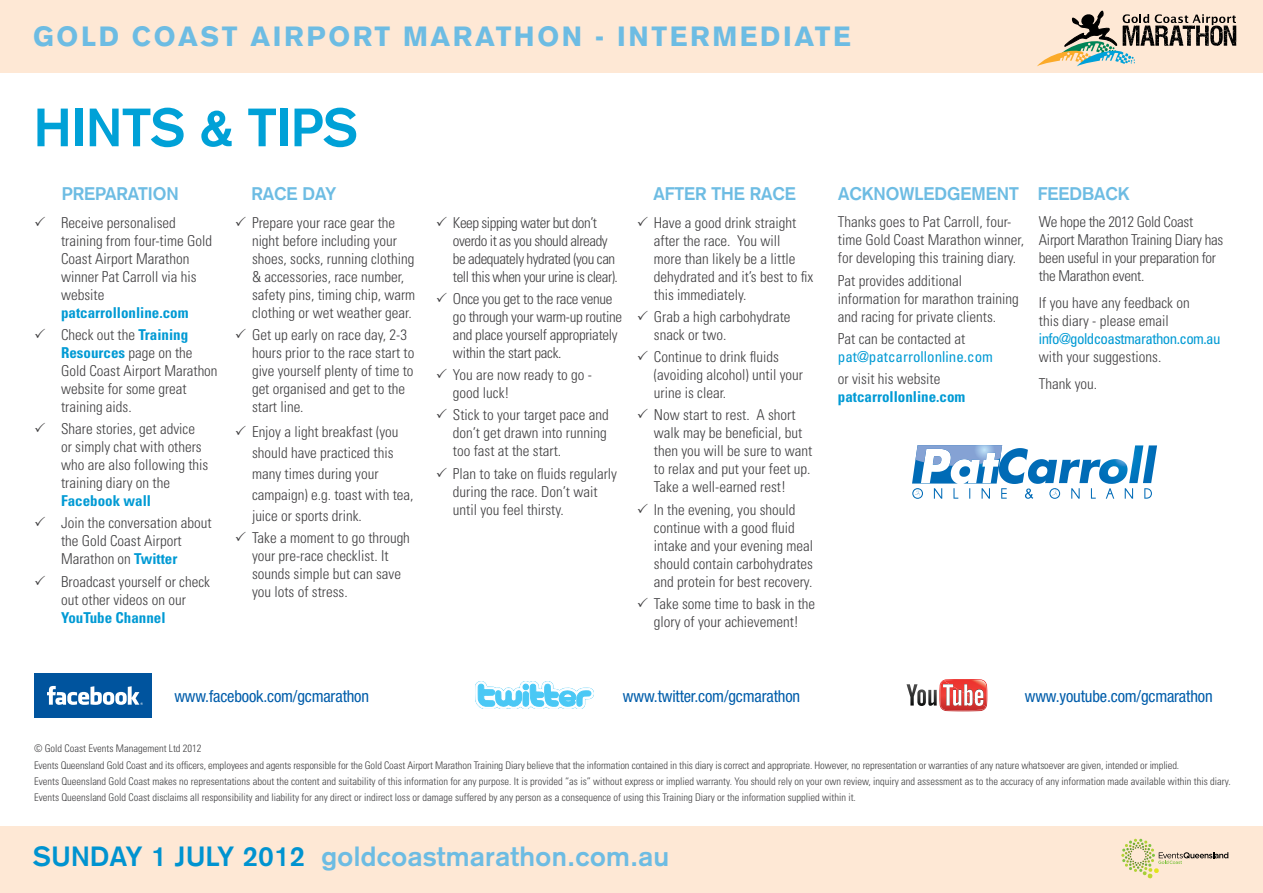
<style>
.page{position:relative;width:1263px;height:893px;background:#fff}
.page>*{position:absolute;margin:0;border:0;box-sizing:border-box;transform-origin:0 0}
.t1{font:700 52.95px "Akzidenz Grotesk";color:#00a1d7}
.t2{font:700 27.3px "Akzidenz Grotesk";letter-spacing:.015em;color:#6dbce3}
.t3{font:900 27.3px "Akzidenz Grotesk";letter-spacing:.095em;color:#6dbce3}
.t4{font:700 27.3px "Akzidenz Grotesk";color:#0093d0}
.t5{font:700 18px "Akzidenz Grotesk";color:#6dbce3}
.t6{font:condensed 16.5px "Helvetica Neue";letter-spacing:-.01em;color:#005daa}
.t7{font:300 condensed 15px/18px "Univers";color:#414042}
.t8{font:300 condensed 15px/18px "Univers";letter-spacing:-.02em;color:#414042}
.t9{font:300 condensed 15px/18px "Univers";letter-spacing:-.03em;color:#414042}
.t10{font:700 condensed 15px "Univers";color:#009ad4}
.t11{font:condensed 15px "Univers";letter-spacing:-.04em;color:#009ad4}
.t12{font:condensed 15px "Univers";color:#009ad4}
.t13{font:300 condensed 10.5px/16.2px "Univers";color:#414042}
.s1{font-weight:700;color:#009ad4}
.s2{color:#0093d0}
</style>
<div class="page">
<div style="left:0;top:0;width:1263px;height:72px;background:#fee8d5"></div>
<svg style="left:1037px;top:11px;width:199px;height:55px"></svg>
<div style="left:0;top:826px;width:1263px;height:67px;background:#fee8d5"></div>
<svg style="left:1121px;top:839px;width:107px;height:39px"></svg>
<svg style="left:912px;top:445px;width:245px;height:54px"></svg>
<div style="left:34px;top:673px;width:118px;height:44px;background:#00549e"></div>
<svg style="left:47px;top:686px;width:96px;height:19px"></svg>
<svg style="left:475px;top:681px;width:119px;height:28px"></svg>
<svg style="left:906px;top:679px;width:81px;height:32px"></svg>
<h2 class="t3" style="left:33px;top:20px;width:819px">GOLD COAST AIRPORT MARATHON - INTERMEDIATE</h2>
<h1 class="t1" style="left:34px;top:96px;width:325px">HINTS &amp; TIPS</h1>
<p class="t5" style="left:62px;top:183px;width:119px">PREPARATION</p>
<p class="t5" style="left:252px;top:183px;width:87px">RACE DAY</p>
<p class="t5" style="left:653px;top:183px;width:144px">AFTER THE RACE</p>
<p class="t5" style="left:838px;top:183px;width:293px">ACKNOWLEDGEMENT FEEDBACK</p>
<p class="t7" style="left:61px;top:213px;width:153px;text-indent:-27px">✓ Receive personalised training from four-time Gold<br>Coast Airport Marathon winner Pat Carroll via his website</p>
<p class="t10" style="left:61px;top:303px;width:129px">patcarrollonline.com</p>
<p class="t7" style="left:61px;top:326px;width:158px;text-indent:-27px">✓ Check out the <span class="s1">Training<br>Resources</span> page on the<br>Gold Coast Airport Marathon website for some great training aids.</p>
<p class="t7" style="left:61px;top:420px;width:149px;text-indent:-27px">✓ Share stories, get advice or simply chat with others who are also following this training diary on the</p>
<p class="t10" style="left:61px;top:492px;width:91px">Facebook wall</p>
<p class="t7" style="left:34px;top:514px;width:179px;text-align:center">✓ Join the conversation about the Gold Coast Airport<br>Marathon on <span class="s1">Twitter</span></p>
<p class="t7" style="left:34px;top:572px;width:178px;text-align:center">✓ Broadcast yourself or check out other videos on our</p>
<p class="t10" style="left:61px;top:608px;width:106px">YouTube Channel</p>
<p class="t7" style="left:252px;top:213px;width:165px;text-indent:-17px">✓ Prepare your race gear the night before including your shoes, socks, running clothing &amp; accessories, race number, safety pins, timing chip, warm clothing or wet weather gear.</p>
<p class="t7" style="left:252px;top:326px;width:164px;text-indent:-17px">✓ Get up early on race day, 2-3 hours prior to the race start to give yourself plenty of time to get organised and get to the start line.</p>
<p class="t7" style="left:252px;top:421px;width:163px;line-height:21px;text-indent:-17px">✓ Enjoy a light breakfast (you should have practiced this many times during your campaign) e.g. toast with tea, juice or sports drink.</p>
<p class="t7" style="left:252px;top:529px;width:159px;text-indent:-17px">✓ Take a moment to go through your pre-race checklist. It sounds simple but can save you lots of stress.</p>
<p class="t9" style="left:453px;top:213px;width:166px;text-indent:-17px">✓ Keep sipping water but don’t overdo it as you should already be adequately hydrated (you can tell this when your urine is clear).</p>
<p class="t8" style="left:453px;top:290px;width:171px;text-indent:-17px">✓ Once you get to the race venue go through your warm-up routine and place yourself appropriately within the start pack.</p>
<p class="t7" style="left:453px;top:366px;width:141px;text-indent:-17px">✓ You are now ready to go - good luck!</p>
<p class="t7" style="left:453px;top:406px;width:157px;text-indent:-17px">✓ Stick to your target pace and don’t get drawn into running too fast at the start.</p>
<p class="t7" style="left:453px;top:464px;width:166px;text-indent:-17px">✓ Plan to take on fluids regularly during the race. Don’t wait until you feel thirsty.</p>
<p class="t7" style="left:654px;top:213px;width:161px;text-indent:-17px">✓ Have a good drink straight after the race. You will<br>more than likely be a little dehydrated and it’s best to fix this immediately.</p>
<p class="t7" style="left:654px;top:307px;width:138px;text-indent:-17px">✓ Grab a high carbohydrate snack or two.</p>
<p class="t7" style="left:654px;top:348px;width:151px;text-indent:-17px">✓ Continue to drink fluids (avoiding alcohol) until your urine is clear.</p>
<p class="t7" style="left:654px;top:406px;width:160px;text-indent:-17px">✓ Now start to rest. A short walk may be beneficial, but then you will be sure to want to relax and put your feet up.<br>Take a well-earned rest!</p>
<p class="t7" style="left:654px;top:500px;width:161px;text-indent:-17px">✓ In the evening, you should continue with a good fluid intake and your evening meal should contain carbohydrates and protein for best recovery.</p>
<p class="t7" style="left:637px;top:594px;width:180px;text-align:center">✓ Take some time to bask in the glory of your achievement!</p>
<p class="t7" style="left:838px;top:213px;width:188px">Thanks goes to Pat Carroll, four&shy;time Gold Coast Marathon winner, for developing this training diary.</p>
<p class="t7" style="left:838px;top:271px;width:182px">Pat provides additional information for marathon training and racing for private clients.</p>
<p class="t7" style="left:838px;top:330px;width:129px">Pat can be contacted at</p>
<p class="t12" style="left:838px;top:347px;width:157px">pat@patcarrollonline.com</p>
<p class="t7" style="left:838px;top:370px;width:104px">or visit his website</p>
<p class="t10" style="left:838px;top:388px;width:129px">patcarrollonline.com</p>
<p class="t8" style="left:1039px;top:213px;width:186px">We hope the 2012 Gold Coast<br>Airport Marathon Training Diary has been useful in your preparation for the Marathon event.</p>
<p class="t7" style="left:1039px;top:294px;width:152px">If you have any feedback on this diary - please email</p>
<p class="t11" style="left:1039px;top:329px;width:183px">info@goldcoastmarathon.com.au</p>
<p class="t7" style="left:1039px;top:343px;width:124px;line-height:26.5px">with your suggestions.<br>Thank you.</p>
<p class="t6" style="left:174px;top:686px;width:196px">www.facebook.com/gcmarathon</p>
<p class="t6" style="left:623px;top:686px;width:179px">www.twitter.com/gcmarathon</p>
<p class="t6" style="left:1025px;top:686px;width:189px">www.youtube.com/gcmarathon</p>
<p class="t13" style="left:34px;top:741px;width:1198px">© Gold Coast Events Management Ltd 2012<br>Events Queensland Gold Coast and its officers, employees and agents responsible for the Gold Coast Airport Marathon Training Diary believe that the information contained in this diary is correct and appropriate. However, no representation or warranties of any nature whatsoever are given, intended or implied.<br>Events Queensland Gold Coast makes no representations about the content and suitability of this information for any purpose. It is provided “as is” without express or implied warranty. You should rely on your own review, inquiry and assessment as to the accuracy of any information made available within this diary.<br>Events Queensland Gold Coast disclaims all responsibility and liability for any direct or indirect loss or damage suffered by any person as a consequence of using this Training Diary or the information supplied within it.</p>
<h2 class="t2" style="left:33px;top:841px;width:637px"><span class="s2">SUNDAY 1 JULY 2012</span> goldcoastmarathon.com.au</h2>
<h2 class="t4" style="left:151px;top:841px;width:17px">5</h2>
<h2 class="t4" style="left:274px;top:841px;width:32px">09</h2>
</div>
